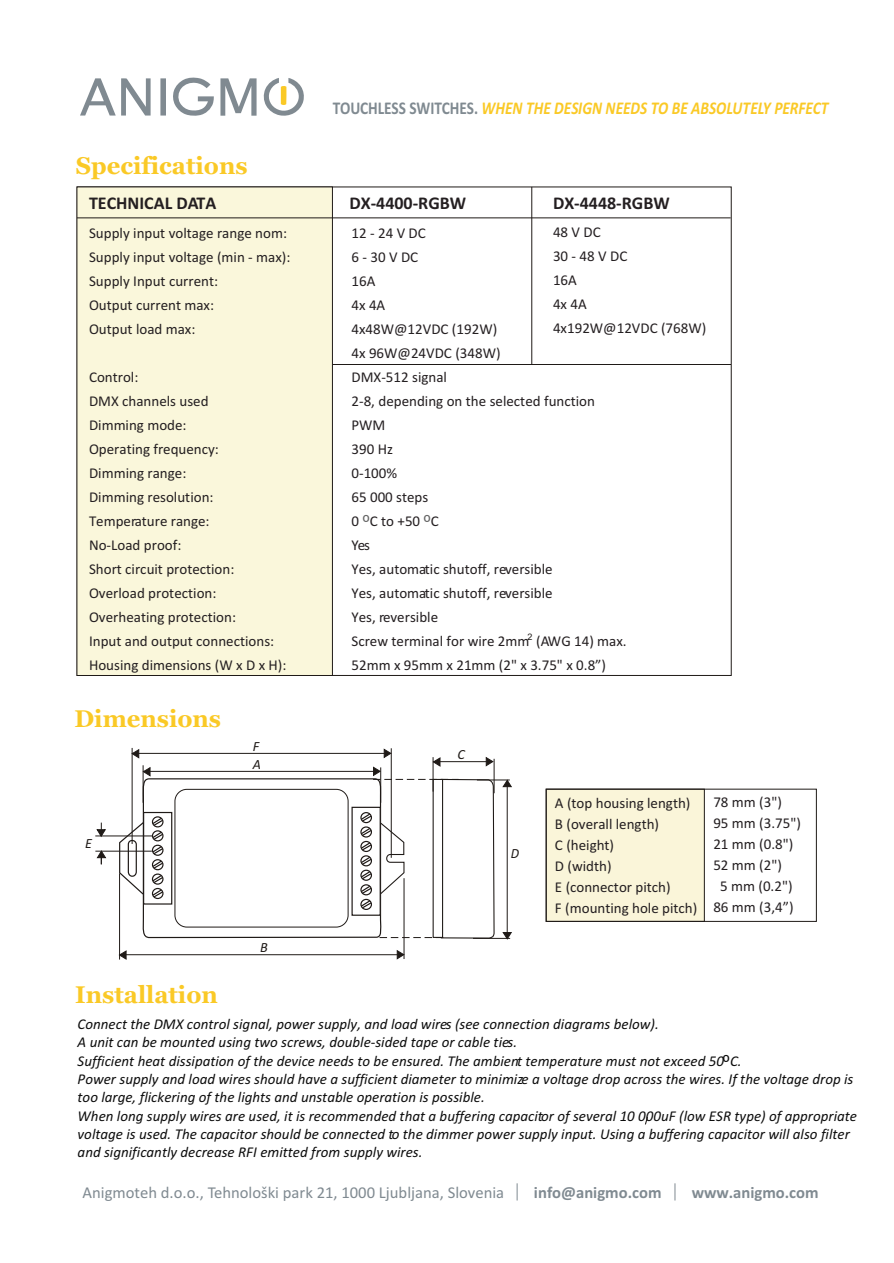
<style>
.page{position:relative;width:894px;height:1263px;background:#fff}
.page>*{position:absolute;margin:0;border:0;box-sizing:border-box;transform-origin:0 0}
.t1{font:700 24px "Georgia";color:#fac926}
.t2{font:italic 700 18px "Calibri";color:#fac926;scale:.85 1}
.t3{font:700 18px "Calibri";color:#241f21}
.t4{font:16.65px "Calibri";color:#808a91}
.t5{font:700 16.65px "Calibri";color:#808a91}
.t6{font:15px/24px "Calibri";color:#241f21}
.t7{font:italic 15px/18.5px "Calibri";color:#0d0d0d}
.t8{font:15px "Tahoma";color:#666}
.t9{font:italic 14.1px "Calibri";color:#1f1a17}
.t10{font:9px "Arial";color:#1f1a17}
.s1{font-style:normal;color:#808a91}
.s2{font-family:"Tahoma";font-style:normal}
</style>
<div class="page">
<div style="left:546px;top:789px;width:159px;height:133px;background:#faf5d9;border:1px solid #1f1a17"></div>
<div style="left:77px;top:187px;width:256px;height:489px;background:#faf7db;border:1px solid #1f1a17"></div>
<hr style="left:77px;top:218px;width:654px;height:1px;background:#1f1a17">
<hr style="left:119px;top:873px;width:1px;height:87px;background:#1f1a17">
<hr style="left:404px;top:878px;width:1px;height:81px;background:#1f1a17">
<hr style="left:120px;top:954px;width:282px;height:1px;background:#1f1a17">
<svg style="left:119px;top:950px;width:7px;height:10px"></svg>
<svg style="left:397px;top:950px;width:7px;height:9px"></svg>
<hr style="left:477px;top:780px;width:33px;height:1px;background:#1f1a17">
<hr style="left:473px;top:938px;width:37px;height:1px;background:#1f1a17">
<hr style="left:507px;top:783px;width:1px;height:154px;background:#1f1a17">
<svg style="left:503px;top:780px;width:9px;height:7px"></svg>
<svg style="left:503px;top:932px;width:9px;height:7px"></svg>
<hr style="left:95px;top:851px;width:57px;height:1px;background:#1f1a17">
<hr style="left:95px;top:836px;width:57px;height:1px;background:#1f1a17">
<svg style="left:97px;top:823px;width:9px;height:14px"></svg>
<svg style="left:97px;top:851px;width:9px;height:13px"></svg>
<hr style="left:132px;top:748px;width:1px;height:96px;background:#1f1a17">
<hr style="left:391px;top:748px;width:1px;height:110px;background:#1f1a17">
<div style="left:546px;top:789px;width:271px;height:133px;border:1px solid #1f1a17"></div>
<svg style="left:220px;top:78px;width:37px;height:38px"></svg>
<svg style="left:173px;top:77px;width:41px;height:39px"></svg>
<svg style="left:263px;top:78px;width:41px;height:38px"></svg>
<div style="left:160px;top:78px;width:6px;height:38px;background:#808a91"></div>
<svg style="left:80px;top:78px;width:71px;height:38px"></svg>
<div style="left:281px;top:86px;width:6px;height:19px;background:#fac926"></div>
<svg style="left:517px;top:1183px;width:1px;height:18px"></svg>
<svg style="left:675px;top:1183px;width:1px;height:18px"></svg>
<hr style="left:333px;top:364px;width:398px;height:1px;background:#1f1a17">
<svg style="left:645px;top:1117px;width:3px;height:8px"></svg>
<svg style="left:118px;top:749px;width:377px;height:190px"></svg>
<hr style="left:532px;top:187px;width:1px;height:178px;background:#1f1a17">
<h1 class="t1" style="left:76px;top:156px;width:173px">Specifications</h1>
<p class="t3" style="left:89px;top:196px;width:129px">TECHNICAL DATA</p>
<p class="t6" style="left:89px;top:222px;width:203px">Supply input voltage range nom:<br>Supply input voltage (min - max):<br>Supply Input current:<br>Output current max:<br>Output load max:</p>
<p class="t6" style="left:89px;top:366px;width:199px">Control:<br>DMX channels used<br>Dimming mode:<br>Operating frequency:<br>Dimming range:<br>Dimming resolution:<br>Temperature range:<br>No-Load proof:<br>Short circuit protection:<br>Overload protection:<br>Overheating protection:<br>Input and output connections:<br>Housing dimensions (W x D x H):</p>
<h1 class="t1" style="left:74px;top:709px;width:148px">Dimensions</h1>
<p class="t9" style="left:85px;top:838px;width:8px">E</p>
<p class="t9" style="left:253px;top:740px;width:8px">F</p>
<p class="t9" style="left:253px;top:758px;width:10px">A</p>
<p class="t9" style="left:260px;top:942px;width:9px">B</p>
<p class="t2" style="left:333px;top:100px;width:584px"><span class="s1">TOUCHLESS SWITCHES.</span> WHEN THE DESIGN NEEDS TO BE ABSOLUTELY PERFECT</p>
<p class="t3" style="left:350px;top:196px;width:118px">DX-4400-RGBW</p>
<p class="t3" style="left:553px;top:196px;width:118px">DX-4448-RGBW</p>
<p class="t6" style="left:553px;top:222px;width:155px">48 V DC<br>30 - 48 V DC<br>16A<br>4x 4A<br>4x192W@12VDC (768W)</p>
<p class="t6" style="left:352px;top:222px;width:277px">12 - 24 V DC<br>6 - 30 V DC<br>16A<br>4x 4A<br>4x48W@12VDC (192W)<br>4x 96W@24VDC (348W)<br>DMX-512 signal<br>2-8, depending on the selected function<br>PWM<br>390 Hz<br>0-100%<br>65 000 steps<br>0 C to +50 C<br>Yes<br>Yes, automatic shutoff, reversible<br>Yes, automatic shutoff, reversible<br>Yes, reversible<br>Screw terminal for wire 2mm (AWG 14) max.<br>52mm x 95mm x 21mm (2" x 3.75" x 0.8”)</p>
<p class="t8" style="left:363px;top:514px;width:9px">º</p>
<p class="t8" style="left:424px;top:514px;width:9px">º</p>
<p class="t10" style="left:527px;top:633px;width:7px">2</p>
<p class="t9" style="left:458px;top:749px;width:9px">C</p>
<p class="t9" style="left:511px;top:847px;width:10px">D</p>
<p class="t6" style="left:555px;top:794px;width:144px;line-height:21px">A (top housing length)<br>B (overall length)<br>C (height)<br>D (width)<br>E (connector pitch)<br>F (mounting hole pitch)</p>
<p class="t6" style="left:713px;top:792px;width:70px">78 mm (3")</p>
<p class="t6" style="left:713px;top:813px;width:89px">95 mm (3.75")</p>
<p class="t6" style="left:713px;top:834px;width:82px">21 mm (0.8")</p>
<p class="t6" style="left:713px;top:855px;width:70px">52 mm (2")</p>
<p class="t6" style="left:720px;top:876px;width:74px">5 mm (0.2")</p>
<p class="t6" style="left:713px;top:897px;width:82px">86 mm (3,4”)</p>
<h1 class="t1" style="left:75px;top:985px;width:144px">Installation</h1>
<p class="t7" style="left:78px;top:1016px;width:781px">Connect the DMX control signal, power supply, and load wires (see connection diagrams below).<br>A unit can be mounted using two screws, double-sided tape or cable ties.<br>Sufficient heat dissipation of the device needs to be ensured. The ambient temperature must not exceed 50<span class="s2">º</span>C.<br>Power supply and load wires should have a sufficient diameter to minimize a voltage drop across the wires. If the voltage drop is too large, flickering of the lights and unstable operation is possible.<br>When long supply wires are used, it is recommended that a buffering capacitor of several 10 000uF (low ESR type) of appropriate voltage is used. The capacitor should be connected to the dimmer power supply input. Using a buffering capacitor will also filter and significantly decrease RFI emitted from supply wires.</p>
<p class="t4" style="left:82px;top:1185px;width:423px">Anigmoteh d.o.o., Tehnološki park 21, 1000 Ljubljana, Slovenia</p>
<p class="t5" style="left:534px;top:1185px;width:129px">info@anigmo.com</p>
<p class="t5" style="left:692px;top:1185px;width:129px">www.anigmo.com</p>
</div>
